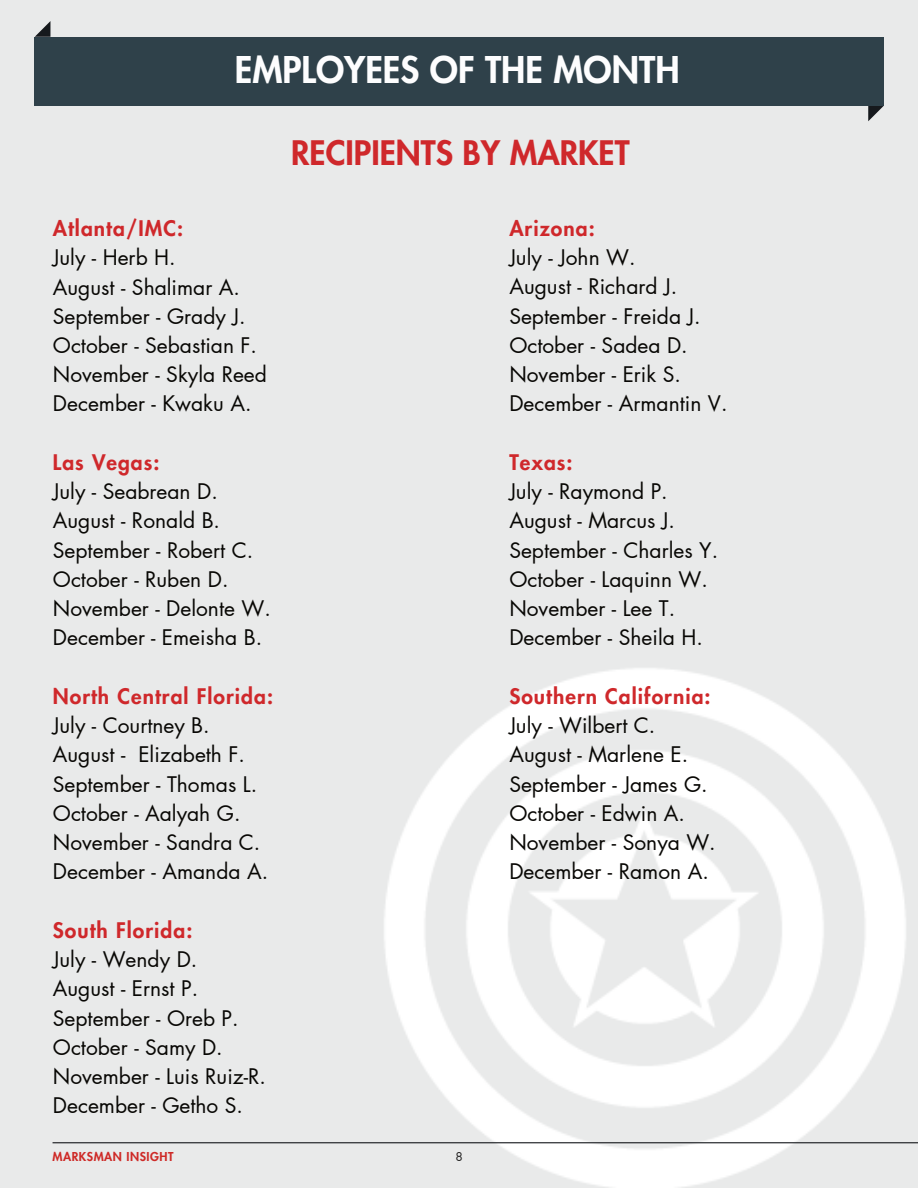
<style>
.page{position:relative;width:918px;height:1188px;background:#e9eaea}
.page>*{position:absolute;margin:0;border:0;box-sizing:border-box;transform-origin:0 0}
.t1{font:800 36px "Futura LT Pro";color:#fdfdfe}
.t2{font:800 33px "Futura LT Pro";color:#cf282b}
.t3{font:21px/29.2px "Futura LT Pro";color:#080704}
.t4{font:800 12px "Futura LT Pro";letter-spacing:.045em;color:#ce2a27}
.t5{font:12px "Futura LT Pro";color:#212020}
.s1{font-weight:800;color:#cf282b}
</style>
<div class="page">
<svg style="left:868px;top:106px;width:16px;height:15px"></svg>
<div style="left:35px;top:37px;width:849px;height:69px;background:#2f414a"></div>
<svg style="left:35px;top:21px;width:15px;height:16px"></svg>
<img style="left:372px;top:668px;width:546px;height:520px">
<hr style="left:53px;top:1142px;width:865px;height:1px;background:#16191d">
<p class="t1" style="left:235px;top:42px;width:446px">EMPLOYEES OF THE MONTH</p>
<p class="t2" style="left:291px;top:127px;width:340px">RECIPIENTS BY MARKET</p>
<p class="t3" style="left:53px;top:213px;width:216px"><span class="s1">Atlanta/IMC:<br></span>July - Herb H.<br>August - Shalimar A.<br>September - Grady J.<br>October - Sebastian F.<br>November - Skyla Reed<br>December - Kwaku A.</p>
<p class="t3" style="left:53px;top:447px;width:219px"><span class="s1">Las Vegas:<br></span>July - Seabrean D.<br>August - Ronald B.<br>September - Robert C.<br>October - Ruben D.<br>November - Delonte W.<br>December - Emeisha B.</p>
<p class="t3" style="left:53px;top:681px;width:222px"><span class="s1">North Central Florida:<br></span>July - Courtney B.<br>August - Elizabeth F.<br>September - Thomas L.<br>October - Aalyah G.<br>November - Sandra C.<br>December - Amanda A.</p>
<p class="t3" style="left:53px;top:915px;width:215px"><span class="s1">South Florida:<br></span>July - Wendy D.<br>August - Ernst P.<br>September - Oreb P.<br>October - Samy D.<br>November - Luis Ruiz-R.<br>December - Getho S.</p>
<p class="t3" style="left:509px;top:213px;width:220px"><span class="s1">Arizona:<br></span>July - John W.<br>August - Richard J.<br>September - Freida J.<br>October - Sadea D.<br>November - Erik S.<br>December - Armantin V.</p>
<p class="t3" style="left:509px;top:447px;width:210px"><span class="s1">Texas:<br></span>July - Raymond P.<br>August - Marcus J.<br>September - Charles Y.<br>October - Laquinn W.<br>November - Lee T.<br>December - Sheila H.</p>
<p class="t3" style="left:509px;top:681px;width:208px"><span class="s1">Southern California:<br></span>July - Wilbert C.<br>August - Marlene E.<br>September - James G.<br>October - Edwin A.<br>November - Sonya W.<br>December - Ramon A.</p>
<p class="t4" style="left:53px;top:1147px;width:122px">MARKSMAN INSIGHT</p>
<p class="t5" style="left:456px;top:1148px;width:9px">8</p>
</div>
